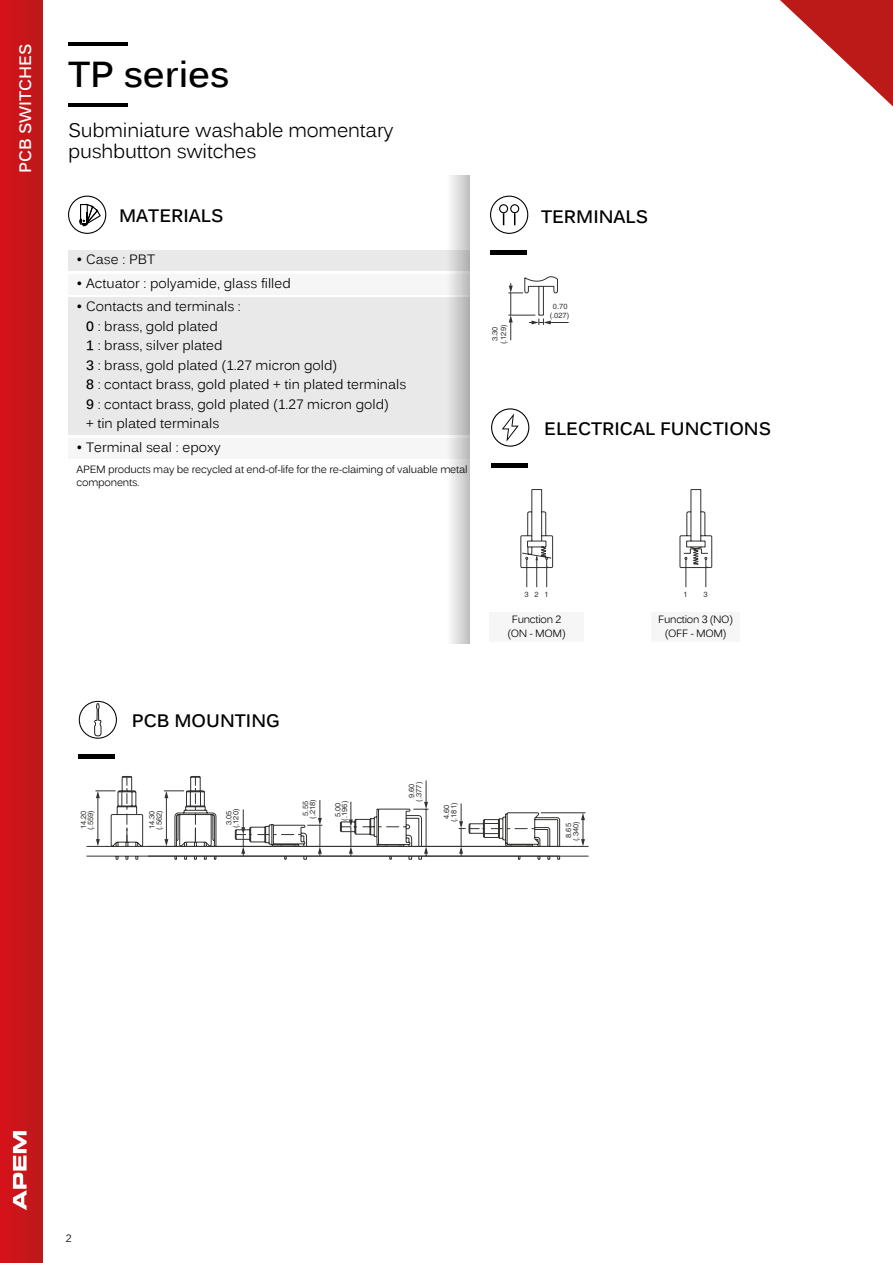
<style>
.page{position:relative;width:893px;height:1263px;background:#fff}
.page>*{position:absolute;margin:0;border:0;box-sizing:border-box;transform-origin:0 0}
.t1{font:700 36px "Kalinga";color:#000}
.t2{font:19.5px/21px "Kalinga";letter-spacing:-.01em;color:#000}
.t3{font:700 18px "Kalinga";color:#000}
.t4{font:700 16.5px "Kalinga";color:#fff}
.t5{font:13.5px/19.5px "Kalinga";color:#000}
.t6{font:10.5px/13.6px "Kalinga";letter-spacing:-.02em;color:#000;text-align:center}
.t7{font:7.5px/6.6px "Helvetica";color:#323230;text-align:center}
.s1{font-weight:700}
</style>
<div class="page">
<div style="left:68px;top:250px;width:402px;height:20px;background:#e9e9e9"></div>
<div style="left:68px;top:274px;width:402px;height:20px;background:#f6f6f6"></div>
<div style="left:68px;top:298px;width:402px;height:137px;background:#e9e9e9"></div>
<div style="left:68px;top:439px;width:402px;height:20px;background:#f6f6f6"></div>
<svg style="left:68px;top:196px;width:38px;height:38px"></svg>
<hr style="left:68px;top:103px;width:59px;height:3px;background:#000">
<hr style="left:68px;top:43px;width:59px;height:3px;background:#000">
<hr style="left:490px;top:250px;width:36px;height:4px;background:#000">
<svg style="left:490px;top:196px;width:38px;height:38px"></svg>
<svg style="left:508px;top:276px;width:61px;height:64px"></svg>
<hr style="left:491px;top:463px;width:36px;height:4px;background:#000">
<div style="left:489px;top:612px;width:95px;height:16px;background:#f6f6f6"></div>
<div style="left:489px;top:626px;width:95px;height:16px;background:#f6f6f6"></div>
<div style="left:651px;top:612px;width:89px;height:16px;background:#f6f6f6"></div>
<div style="left:651px;top:626px;width:89px;height:16px;background:#f6f6f6"></div>
<svg style="left:491px;top:408px;width:38px;height:39px"></svg>
<svg style="left:520px;top:489px;width:33px;height:99px"></svg>
<svg style="left:679px;top:489px;width:33px;height:99px"></svg>
<svg style="left:446px;top:176px;width:24px;height:467px"></svg>
<svg style="left:86px;top:776px;width:503px;height:84px"></svg>
<hr style="left:79px;top:755px;width:36px;height:4px;background:#000">
<svg style="left:79px;top:701px;width:38px;height:38px"></svg>
<svg style="left:780px;top:0;width:113px;height:106px"></svg>
<div style="left:0;top:0;width:42px;height:1263px;background:#c9161a"></div>
<svg style="left:13px;top:1131px;width:14px;height:79px"></svg>
<p class="t4" style="left:15px;top:173px;width:131px;rotate:-90deg">PCB SWITCHES</p>
<h1 class="t1" style="left:68px;top:51px;width:163px">TP series</h1>
<h2 class="t2" style="left:68px;top:122px;width:327px">Subminiature washable momentary pushbutton switches</h2>
<h3 class="t3" style="left:119px;top:204px;width:106px">MATERIALS</h3>
<p class="t5" style="left:77px;top:251px;width:80px">• Case : PBT</p>
<p class="t5" style="left:77px;top:274px;width:216px">• Actuator : polyamide, glass filled</p>
<p class="t5" style="left:86px;top:298px;width:322px;text-indent:-10px">• Contacts and terminals :<br><span class="s1">0</span> : brass, gold plated<br><span class="s1">1</span> : brass, silver plated<br><span class="s1">3</span> : brass, gold plated (1.27 micron gold)<br><span class="s1">8</span> : contact brass, gold plated + tin plated terminals <span class="s1">9</span> : contact brass, gold plated (1.27 micron gold)<br>+ tin plated terminals</p>
<p class="t5" style="left:77px;top:439px;width:146px">• Terminal seal : epoxy</p>
<p class="t6" style="left:77px;top:464px;width:392px;line-height:12.6px;text-align:left">APEM products may be recycled at end-of-life for the re-claiming of valuable metal components.</p>
<p class="t7" style="left:500px;top:344px;width:21px;rotate:-90deg">(.129)</p>
<p class="t7" style="left:492px;top:341px;width:16px;rotate:-90deg">3.30</p>
<h3 class="t3" style="left:541px;top:205px;width:109px">TERMINALS</h3>
<p class="t7" style="left:553px;top:303px;width:16px">0.70</p>
<p class="t7" style="left:550px;top:312px;width:21px">(.027)</p>
<h3 class="t3" style="left:544px;top:417px;width:228px">ELECTRICAL FUNCTIONS</h3>
<h3 class="t3" style="left:132px;top:708px;width:150px">PCB MOUNTING</h3>
<p class="t7" style="left:88px;top:830px;width:21px;rotate:-90deg">(.559)</p>
<p class="t7" style="left:156px;top:830px;width:21px;rotate:-90deg">(.562)</p>
<p class="t7" style="left:233px;top:828px;width:21px;rotate:-90deg">(.120)</p>
<p class="t7" style="left:80px;top:829px;width:20px;rotate:-90deg">14.20</p>
<p class="t7" style="left:149px;top:829px;width:20px;rotate:-90deg">14.30</p>
<p class="t7" style="left:226px;top:825px;width:16px;rotate:-90deg">3.05</p>
<p class="t7" style="left:416px;top:801px;width:21px;rotate:-90deg">(.377)</p>
<p class="t7" style="left:409px;top:798px;width:16px;rotate:-90deg">9.60</p>
<p class="t7" style="left:310px;top:819px;width:21px;rotate:-90deg">(.218)</p>
<p class="t7" style="left:302px;top:816px;width:16px;rotate:-90deg">5.55</p>
<p class="t7" style="left:444px;top:819px;width:16px;rotate:-90deg">4.60</p>
<p class="t7" style="left:335px;top:820px;width:21px;rotate:-90deg">5.00 (.196)</p>
<p class="t7" style="left:451px;top:822px;width:21px;rotate:-90deg">(.181)</p>
<p class="t7" style="left:524px;top:591px;width:26px">3 2 1</p>
<p class="t7" style="left:684px;top:591px;width:6px">1</p>
<p class="t7" style="left:704px;top:591px;width:6px">3</p>
<p class="t6" style="left:507px;top:613px;width:60px">Function 2 (ON - MOM)</p>
<p class="t6" style="left:658px;top:613px;width:76px">Function 3 (NO) (OFF - MOM)</p>
<p class="t7" style="left:573px;top:841px;width:21px;rotate:-90deg">(.340)</p>
<p class="t7" style="left:565px;top:838px;width:16px;rotate:-90deg">8.65</p>
<p class="t6" style="left:66px;top:1232px;width:7px">2</p>
</div>
